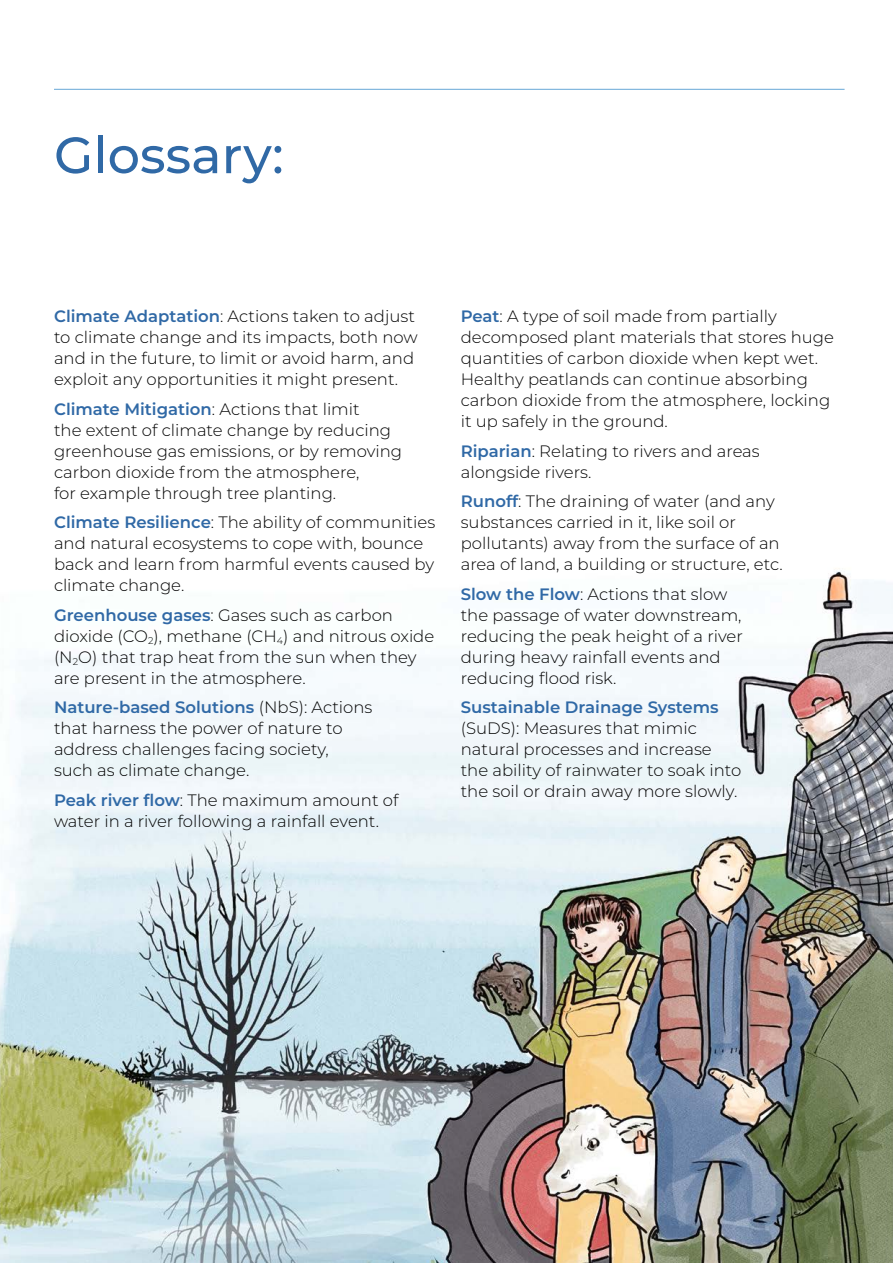
<style>
.page{position:relative;width:893px;height:1263px;background:#fff}
.page>*{position:absolute;margin:0;border:0;box-sizing:border-box;transform-origin:0 0}
.t1{font:500 51px "Montserrat";color:#3069a6}
.t2{font:300 16.5px/21px "Montserrat";color:#000}
.t3{font:600 16.5px "Montserrat";color:#3069a6}
.s1{font-weight:600;color:#3069a6}
</style>
<div class="page">
<img style="left:0;top:568px;width:893px;height:695px">
<hr style="left:54px;top:89px;width:791px;height:1px;background:#66a7d7">
<h1 class="t1" style="left:54px;top:119px;width:231px">Glossary:</h1>
<p class="t2" style="left:54px;top:305px;width:365px"><span class="s1">Climate Adaptation</span>: Actions taken to adjust to climate change and its impacts, both now and in the future, to limit or avoid harm, and exploit any opportunities it might present.</p>
<p class="t2" style="left:54px;top:398px;width:350px"><span class="s1">Climate Mitigation</span>: Actions that limit<br>the extent of climate change by reducing greenhouse gas emissions, or by removing carbon dioxide from the atmosphere,<br>for example through tree planting.</p>
<p class="t2" style="left:54px;top:511px;width:383px"><span class="s1">Climate Resilience</span>: The ability of communities and natural ecosystems to cope with, bounce back and learn from harmful events caused by climate change.</p>
<p class="t2" style="left:54px;top:604px;width:382px"><span class="s1">Greenhouse gases</span>: Gases such as carbon dioxide (CO<sub>2</sub>), methane (CH<sub>4</sub>) and nitrous oxide (N<sub>2</sub>O) that trap heat from the sun when they are present in the atmosphere.</p>
<p class="t2" style="left:54px;top:696px;width:320px"><span class="s1">Nature-based Solutions</span> (NbS): Actions that harness the power of nature to address challenges facing society,<br>such as climate change.</p>
<p class="t2" style="left:54px;top:789px;width:346px"><span class="s1">Peak river flow</span>: The maximum amount of water in a river following a rainfall event.</p>
<p class="t2" style="left:461px;top:305px;width:375px"><span class="s1">Peat</span>: A type of soil made from partially decomposed plant materials that stores huge quantities of carbon dioxide when kept wet.<br>Healthy peatlands can continue absorbing carbon dioxide from the atmosphere, locking it up safely in the ground.</p>
<p class="t2" style="left:461px;top:440px;width:301px"><span class="s1">Riparian</span>: Relating to rivers and areas alongside rivers.</p>
<p class="t2" style="left:461px;top:490px;width:324px"><span class="s1">Runoff</span>: The draining of water (and any substances carried in it, like soil or pollutants) away from the surface of an area of land, a building or structure, etc.</p>
<p class="t2" style="left:461px;top:583px;width:284px"><span class="s1">Slow the Flow</span>: Actions that slow the passage of water downstream, reducing the peak height of a river during heavy rainfall events and reducing flood risk.</p>
<p class="t3" style="left:461px;top:696px;width:259px">Sustainable Drainage Systems</p>
<p class="t2" style="left:461px;top:717px;width:282px">(SuDS): Measures that mimic natural processes and increase the ability of rainwater to soak into the soil or drain away more slowly.</p>
</div>
